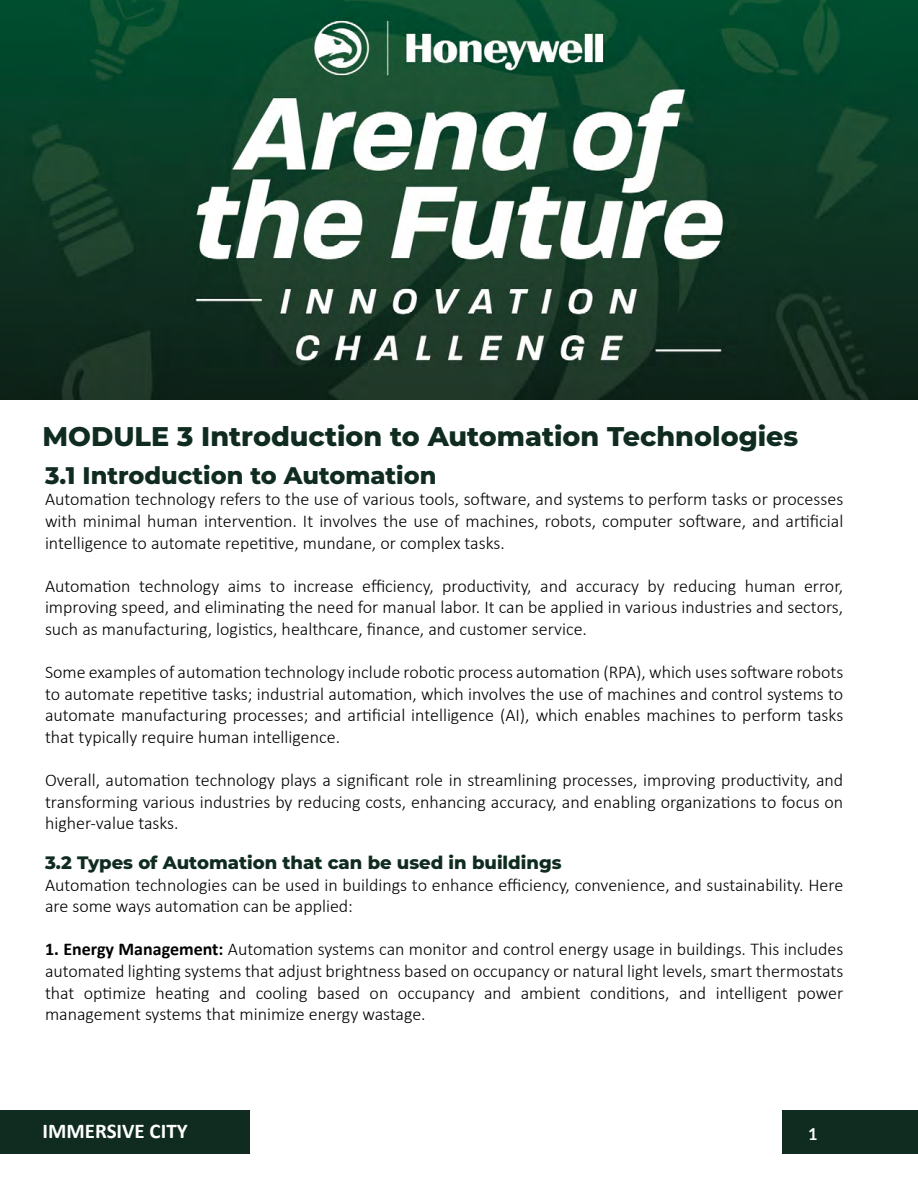
<style>
.page{position:relative;width:918px;height:1188px;background:#fff}
.page>*{position:absolute;margin:0;border:0;box-sizing:border-box;transform-origin:0 0}
.t1{font:800 27px "Montserrat";color:#102c20}
.t2{font:800 24px "Montserrat";color:#102c20}
.t3{font:700 21px "Calibri";color:#fff}
.t4{font:300 18px/21.6px "Calibri";color:#000;text-align:justify}
.t5{font:800 18px "Montserrat";color:#102c20}
.t6{font:700 16.5px "Lato";color:#fff}
.s1{font-weight:700}
</style>
<div class="page">
<div style="left:0;top:1111px;width:250px;height:43px;background:#102c20"></div>
<div style="left:782px;top:1111px;width:136px;height:43px;background:#102c20"></div>
<img style="left:0;top:0;width:918px;height:400px">
<h1 class="t1" style="left:43px;top:416px;width:757px">MODULE 3 Introduction to Automation Technologies</h1>
<h2 class="t2" style="left:45px;top:458px;width:393px">3.1 Introduction to Automation</h2>
<p class="t4" style="left:45px;top:488px;width:800px">Automation technology refers to the use of various tools, software, and systems to perform tasks or processes with minimal human intervention. It involves the use of machines, robots, computer software, and artificial intelligence to automate repetitive, mundane, or complex tasks.</p>
<p class="t4" style="left:45px;top:575px;width:800px">Automation technology aims to increase efficiency, productivity, and accuracy by reducing human error, improving speed, and eliminating the need for manual labor. It can be applied in various industries and sectors, such as manufacturing, logistics, healthcare, finance, and customer service.</p>
<p class="t4" style="left:45px;top:661px;width:800px">Some examples of automation technology include robotic process automation (RPA), which uses software robots to automate repetitive tasks; industrial automation, which involves the use of machines and control systems to automate manufacturing processes; and artificial intelligence (AI), which enables machines to perform tasks that typically require human intelligence.</p>
<p class="t4" style="left:45px;top:769px;width:800px">Overall, automation technology plays a significant role in streamlining processes, improving productivity, and transforming various industries by reducing costs, enhancing accuracy, and enabling organizations to focus on higher-value tasks.</p>
<p class="t5" style="left:45px;top:849px;width:518px">3.2 Types of Automation that can be used in buildings</p>
<p class="t4" style="left:45px;top:874px;width:800px">Automation technologies can be used in buildings to enhance efficiency, convenience, and sustainability. Here are some ways automation can be applied:</p>
<p class="t4" style="left:45px;top:938px;width:800px"><span class="s1">1. Energy Management:</span> Automation systems can monitor and control energy usage in buildings. This includes automated lighting systems that adjust brightness based on occupancy or natural light levels, smart thermostats that optimize heating and cooling based on occupancy and ambient conditions, and intelligent power management systems that minimize energy wastage.</p>
<p class="t3" style="left:43px;top:1116px;width:147px">IMMERSIVE CITY</p>
<p class="t6" style="left:808px;top:1122px;width:11px">1</p>
</div>
